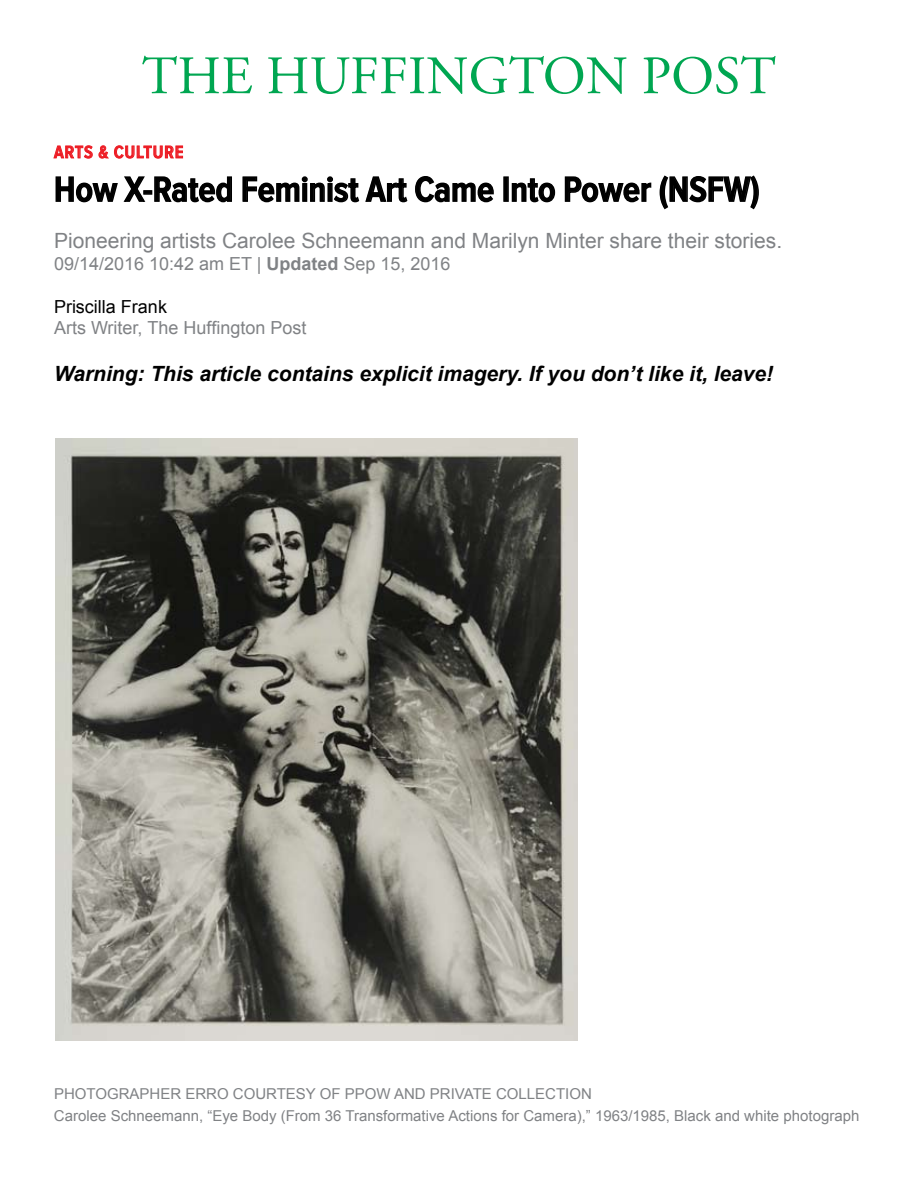
<style>
.page{position:relative;width:918px;height:1188px;background:#fff}
.page>*{position:absolute;margin:0;border:0;box-sizing:border-box;transform-origin:0 0}
.t1{font:54px "Adobe Garamond Pro";color:#00a651}
.t2{font:600 36px "Proxima Nova Cond";color:#000}
.t3{font:21px "Arial";color:#808285}
.t4{font:italic 700 21px "Arial";color:#000}
.t5{font:18px "Arial";color:#808285}
.t6{font:18px "Arial";color:#000}
.t7{font:600 18px "Proxima Nova Cond";letter-spacing:.05em;color:#ed1c24}
.t8{font:15px/21.6px "Arial";color:#808285}
.s1{font-weight:700}
</style>
<div class="page">
<svg style="left:53px;top:145px;width:130px;height:14px"></svg>
<svg style="left:55px;top:176px;width:91px;height:27px"></svg>
<div style="left:143px;top:190px;width:9px;height:5px;border:2px solid #000"></div>
<svg style="left:154px;top:176px;width:78px;height:27px"></svg>
<svg style="left:242px;top:176px;width:166px;height:27px"></svg>
<svg style="left:415px;top:176px;width:79px;height:27px"></svg>
<div style="left:503px;top:176px;width:6px;height:26px;border:2px solid #000"></div>
<svg style="left:511px;top:178px;width:45px;height:25px"></svg>
<svg style="left:564px;top:176px;width:88px;height:27px"></svg>
<svg style="left:659px;top:175px;width:100px;height:35px"></svg>
<img style="left:55px;top:438px;width:522px;height:602px">
<h1 class="t1" style="left:142px;top:44px;width:636px">THE HUFFINGTON POST</h1>
<p class="t7" style="left:54px;top:144px;width:131px">ARTS &amp; CULTURE</p>
<h2 class="t2" style="left:54px;top:173px;width:707px">How X-Rated Feminist Art Came Into Power (NSFW)</h2>
<h3 class="t3" style="left:54px;top:229px;width:730px">Pioneering artists Carolee Schneemann and Marilyn Minter share their stories.</h3>
<p class="t5" style="left:54px;top:253px;width:398px">09/14/2016 10:42 am ET | <span class="s1">Updated</span> Sep 15, 2016</p>
<p class="t6" style="left:54px;top:296px;width:115px">Priscilla Frank</p>
<p class="t5" style="left:54px;top:318px;width:254px">Arts Writer, The Huffington Post</p>
<h3 class="t4" style="left:54px;top:362px;width:721px">Warning: This article contains explicit imagery. If you don’t like it, leave!</h3>
<p class="t8" style="left:54px;top:1083px;width:807px;text-indent:511px">ion<br>Carolee Schneemann, “Eye Body (From 36 Transformative Actions for Camera),” 1963/1985, Black and white photograph</p>
<p class="t8" style="left:54px;top:1083px;width:234px">Photographer Erro Courtes</p>
<p class="t8" style="left:306px;top:1083px;width:240px">y of PPOW and Private Collect</p>
</div>
